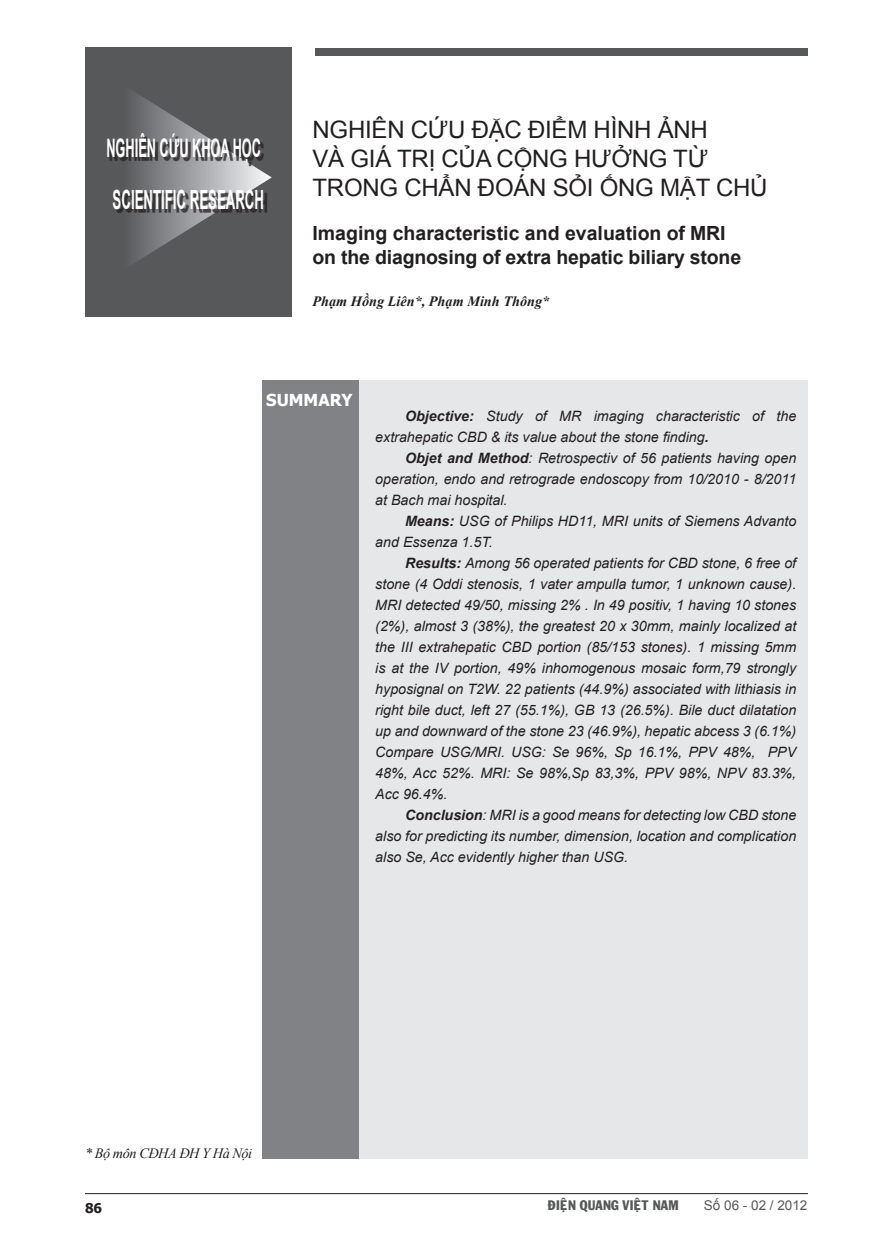
<style>
.page{position:relative;width:893px;height:1255px;background:#fff}
.page>*{position:absolute;margin:0;border:0;box-sizing:border-box;transform-origin:0 0}
.t1{font:700 26.4px "Arial";color:#fff;scale:.5 1}
.t2{font:700 25.5px "Arial";color:#fff;scale:.5 1}
.t3{font:24px/28.8px "Arial";letter-spacing:-.01em;color:#231f20}
.t4{font:700 19.5px/23.4px "Arial";color:#231f20}
.t5{font:700 16.5px "Tahoma";color:#fff}
.t6{font:italic 14.25px/21px "Arial";color:#231f20;text-align:justify}
.t7{font:italic 700 14.25px "Times New Roman";color:#231f20}
.t8{font:italic 14.25px "Times New Roman";letter-spacing:-.03em;color:#231f20}
.t9{font:13.5px "VNI Franko";color:#57585a}
.t10{font:13.5px "Arial";color:#57585a}
.t11{font:700 13.5px "Tahoma";color:#231f20}
.s1{font-weight:700}
</style>
<div class="page">
<hr style="left:85px;top:1193px;width:723px;height:1px;background:#231f20">
<div style="left:85px;top:48px;width:207px;height:269px;background:#57585a"></div>
<svg style="left:132px;top:91px;width:72px;height:173px"></svg>
<div style="left:109px;top:135px;width:200px;height:64px;background:#231f20;opacity:.75"></div>
<div style="left:115px;top:191px;width:205px;height:63px;background:#231f20;opacity:.75"></div>
<div style="left:316px;top:48px;width:492px;height:7px;background:#57585a"></div>
<div style="left:263px;top:380px;width:545px;height:778px;background:#e6e7e9"></div>
<div style="left:262px;top:380px;width:96px;height:778px;background:#808285"></div>
<h2 class="t2" style="left:106px;top:131px;width:311px">NGHI ÊN CỨU KHOA HỌC</h2>
<h1 class="t1" style="left:113px;top:182px;width:300px">Scientific research</h1>
<h3 class="t3" style="left:313px;top:116px;width:457px">NGHIÊN CỨU ĐẶC ĐIỂM HÌNH ẢNH<br>VÀ GIÁ TRỊ CỦA CỘNG HƯỞNG TỪ<br>TRONG CHẨN ĐOÁN SỎI ỐNG MẬT CHỦ</h3>
<h3 class="t4" style="left:313px;top:222px;width:430px">imaging characteristic and evaluation of MRI on the diagnosing of extra hepatic biliary stone</h3>
<p class="t7" style="left:313px;top:291px;width:238px">Phạm Hồng Liên*, Phạm Minh Thông*</p>
<p class="t5" style="left:266px;top:388px;width:14px">SUMMAR</p>
<p class="t5" style="left:342px;top:388px;width:13px">Y</p>
<p class="t6" style="left:375px;top:405px;width:422px;text-indent:30px"><span class="s1">Objective:</span> Study of MR imaging characteristic of the extrahepatic CBD &amp; its value about the stone finding<span class="s1">.</span></p>
<p class="t6" style="left:375px;top:447px;width:422px;text-indent:30px"><span class="s1">Objet and Method</span>: Retrospectiv of 56 patients having open operation, endo and retrograde endoscopy from 10/2010 - 8/2011 at Bach mai hospital.</p>
<p class="t6" style="left:375px;top:510px;width:422px;text-indent:30px"><span class="s1">Means:</span> USG of Philips HD11, MRI units of Siemens Advanto and Essenza 1.5T.</p>
<p class="t6" style="left:375px;top:552px;width:422px;text-indent:30px"><span class="s1">Results:</span> Among 56 operated patients for CBD stone, 6 free of stone (4 Oddi stenosis, 1 vater ampulla tumor, 1 unknown cause).<br>MRI detected 49/50, missing 2% . In 49 positiv, 1 having 10 stones (2%), almost 3 (38%), the greatest 20 x 30mm, mainly localized at the III extrahepatic CBD portion (85/153 stones). 1 missing 5mm is at the IV portion, 49% inhomogenous mosaic form,79 strongly hyposignal on T2W. 22 patients (44.9%) associated with lithiasis in right bile duct, left 27 (55.1%), GB 13 (26.5%). Bile duct dilatation up and downward of the stone 23 (46.9%), hepatic abcess 3 (6.1%)<br>Compare USG/MRI. USG: Se 96%, Sp 16.1%, PPV 48%, PPV 48%, Acc 52%. MRI: Se 98%,Sp 83,3%, PPV 98%, NPV 83.3%, Acc 96.4%.</p>
<p class="t6" style="left:375px;top:804px;width:422px;text-indent:30px"><span class="s1">Conclusion</span>: MRI is a good means for detecting low CBD stone also for predicting its number, dimension, location and complication also Se, Acc evidently higher than USG.</p>
<p class="t8" style="left:85px;top:1142px;width:169px">* Bộ môn CĐHA ĐH Y Hà Nội</p>
<p class="t11" style="left:85px;top:1198px;width:19px">86</p>
<p class="t9" style="left:548px;top:1194px;width:132px">ÑIEÄN QUANG VIEÄT NAM</p>
<p class="t10" style="left:704px;top:1196px;width:105px">Số 06 - 02 / 2012</p>
</div>
